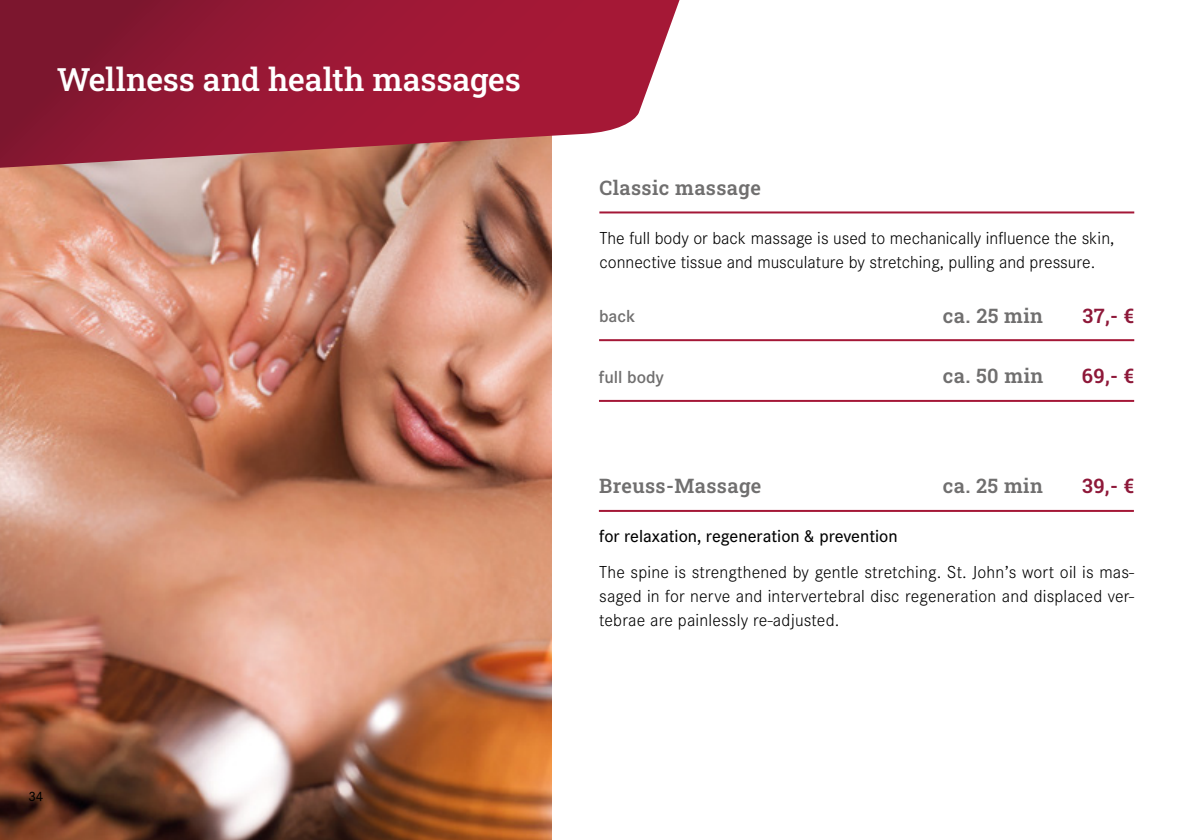
<style>
.page{position:relative;width:1191px;height:840px;background:#fff}
.page>*{position:absolute;margin:0;border:0;box-sizing:border-box;transform-origin:0 0}
.t1{font:500 32px "Roboto Slab";letter-spacing:-.005em;color:#fff}
.t2{font:600 20px "Roboto Slab";letter-spacing:.02em;color:#706f6f}
.t3{font:600 20px "Roboto Slab";color:#8e1839}
.t4{font:300 18px/24px "Corporate S";color:#000}
.t5{font:500 18px "Corporate S";color:#000}
.t6{font:600 18px "Corporate S";color:#706f6f}
.t7{font:500 14px "Corporate S";color:#000}
</style>
<div class="page">
<img style="left:0;top:168px;width:551px;height:671px">
<svg style="left:0;top:0;width:679px;height:168px;background:#a12f46"></svg>
<hr style="left:599px;top:211px;width:535px;height:2px;background:#a41737">
<hr style="left:599px;top:339px;width:535px;height:2px;background:#a41737">
<hr style="left:599px;top:399px;width:535px;height:2px;background:#a41737">
<hr style="left:599px;top:509px;width:534px;height:2px;background:#a41737">
<h1 class="t1" style="left:57px;top:57px;width:466px">Wellness and health massages</h1>
<p class="t7" style="left:28px;top:788px;width:17px">34</p>
<p class="t2" style="left:599px;top:174px;width:163px">Classic massage</p>
<p class="t4" style="left:599px;top:226px;width:516px">The full body or back massage is used to mechanically influence the skin, connective tissue and musculature by stretching, pulling and pressure.</p>
<p class="t2" style="left:943px;top:301px;width:102px">ca. 25 min</p>
<p class="t3" style="left:1082px;top:301px;width:53px">37,- €</p>
<p class="t6" style="left:599px;top:306px;width:38px">back</p>
<p class="t6" style="left:599px;top:366px;width:67px">full body</p>
<p class="t2" style="left:943px;top:362px;width:102px">ca. 50 min</p>
<p class="t3" style="left:1081px;top:362px;width:54px">69,- €</p>
<p class="t2" style="left:942px;top:472px;width:102px">ca. 25 min</p>
<p class="t2" style="left:599px;top:472px;width:164px">Breuss-Massage</p>
<p class="t3" style="left:1082px;top:472px;width:53px">39,- €</p>
<p class="t5" style="left:599px;top:525px;width:300px">for relaxation, regeneration &amp; prevention</p>
<p class="t4" style="left:599px;top:560px;width:536px;text-align:justify">The spine is strengthened by gentle stretching. St. John’s wort oil is mas&shy;saged in for nerve and intervertebral disc regeneration and displaced ver&shy;tebrae are painlessly re-adjusted.</p>
</div>
